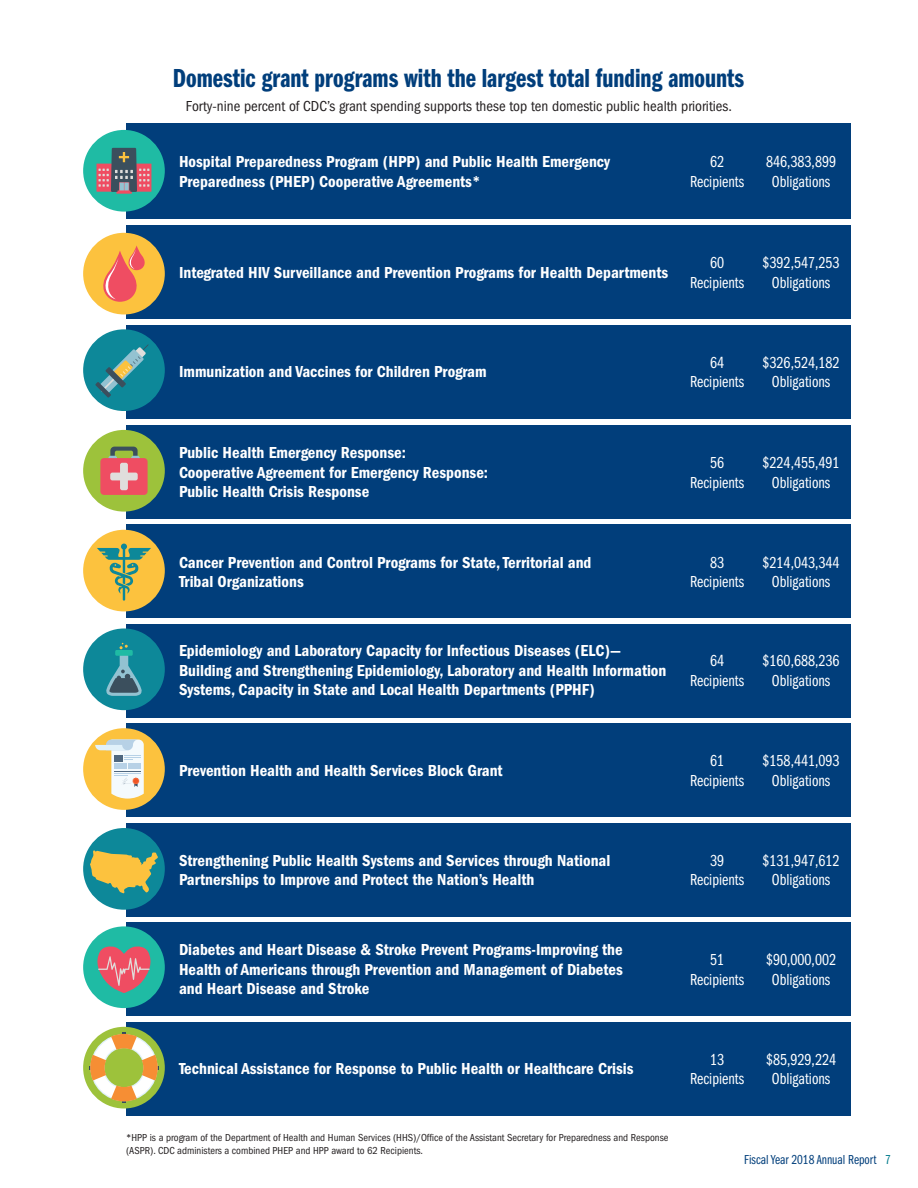
<style>
.page{position:relative;width:918px;height:1188px;background:#fff}
.page>*{position:absolute;margin:0;border:0;box-sizing:border-box;transform-origin:0 0}
.t1{font:27px "ITC Franklin Gothic Std Dm Cp";color:#013e7b}
.table_infographic{font:16.5px/19.5px "ITC Franklin Gothic Std Dm Cd";color:#fff}
.table_text{font:16.5px/19.5px "ITC Franklin Gothic Std Bk Cp";color:#fff;text-align:center}
.t2{font:condensed 15px "ITC Franklin Gothic Std";color:#231f20}
.t3{font:13.5px "ITC Franklin Gothic Std Bk Cp";color:#013e7b}
.Footnote_text{font:condensed 10.5px/12.6px "ITC Franklin Gothic Std";color:#231f20}
.s1{color:#007b8c}
</style>
<div class="page">
<div style="left:126px;top:123px;width:724px;height:96px;background:#013e7b"></div>
<div style="left:126px;top:226px;width:724px;height:93px;background:#013e7b"></div>
<div style="left:126px;top:325px;width:724px;height:94px;background:#013e7b"></div>
<div style="left:126px;top:425px;width:724px;height:93px;background:#013e7b"></div>
<div style="left:126px;top:524px;width:724px;height:94px;background:#013e7b"></div>
<div style="left:126px;top:624px;width:724px;height:93px;background:#013e7b"></div>
<div style="left:126px;top:723px;width:724px;height:94px;background:#013e7b"></div>
<div style="left:126px;top:823px;width:724px;height:93px;background:#013e7b"></div>
<div style="left:126px;top:923px;width:724px;height:93px;background:#013e7b"></div>
<div style="left:126px;top:1022px;width:724px;height:94px;background:#013e7b"></div>
<div style="left:83px;top:130px;width:82px;height:82px;background:#1fbba4;border-radius:50%"></div>
<svg style="left:135px;top:164px;width:16px;height:28px"></svg>
<svg style="left:96px;top:164px;width:17px;height:28px"></svg>
<svg style="left:99px;top:148px;width:50px;height:46px"></svg>
<div style="left:83px;top:329px;width:82px;height:82px;background:#0d8899;border-radius:50%"></div>
<svg style="left:95px;top:344px;width:54px;height:54px"></svg>
<div style="left:83px;top:628px;width:82px;height:82px;background:#0d8899;border-radius:50%"></div>
<div style="left:115px;top:650px;width:18px;height:6px;background:#1fbba4"></div>
<svg style="left:106px;top:655px;width:36px;height:41px"></svg>
<svg style="left:120px;top:643px;width:8px;height:6px"></svg>
<div style="left:83px;top:1027px;width:82px;height:81px;background:#9dc23b;border-radius:50%"></div>
<svg style="left:89px;top:1033px;width:70px;height:70px"></svg>
<div style="left:83px;top:233px;width:82px;height:81px;background:#fcc23e;border-radius:50%"></div>
<svg style="left:103px;top:245px;width:42px;height:57px"></svg>
<div style="left:83px;top:530px;width:82px;height:81px;background:#fcc23e;border-radius:50%"></div>
<svg style="left:97px;top:544px;width:54px;height:57px"></svg>
<div style="left:83px;top:430px;width:82px;height:82px;background:#9dc23b;border-radius:50%"></div>
<svg style="left:109px;top:447px;width:31px;height:11px"></svg>
<div style="left:100px;top:458px;width:48px;height:37px;background:#ef4d62;border-radius:4px"></div>
<div style="left:110px;top:473px;width:28px;height:7px;background:#e0dedc;border-radius:2px"></div>
<div style="left:120px;top:463px;width:8px;height:27px;background:#e0dedc;border-radius:2px"></div>
<div style="left:83px;top:926px;width:82px;height:82px;background:#1fbba4;border-radius:50%"></div>
<svg style="left:97px;top:946px;width:54px;height:47px"></svg>
<div style="left:83px;top:728px;width:82px;height:82px;background:#fcc23e;border-radius:50%"></div>
<svg style="left:95px;top:740px;width:49px;height:59px"></svg>
<div style="left:83px;top:828px;width:82px;height:82px;background:#0d8899;border-radius:50%"></div>
<svg style="left:90px;top:850px;width:68px;height:43px"></svg>
<h2 class="t1" style="left:173px;top:63px;width:573px">Domestic grant programs with the largest total funding amounts</h2>
<p class="t2" style="left:186px;top:98px;width:548px">Forty-nine percent of CDC’s grant spending supports these top ten domestic public health priorities.</p>
<p class="table_infographic" style="left:179px;top:152px;width:433px">Hospital Preparedness Program (HPP) and Public Health Emergency<br>Preparedness (PHEP) Cooperative Agreements*</p>
<p class="table_text" style="left:690px;top:152px;width:55px">62<br>Recipients</p>
<p class="table_text" style="left:766px;top:152px;width:71px">846,383,899<br>Obligations</p>
<p class="table_infographic" style="left:179px;top:263px;width:491px">Integrated HIV Surveillance and Prevention Programs for Health Departments</p>
<p class="table_text" style="left:690px;top:253px;width:55px">60<br>Recipients</p>
<p class="table_text" style="left:763px;top:253px;width:79px">$392,547,253<br>Obligations</p>
<p class="table_infographic" style="left:179px;top:362px;width:309px">Immunization and Vaccines for Children Program</p>
<p class="table_text" style="left:690px;top:353px;width:55px">64<br>Recipients</p>
<p class="table_text" style="left:763px;top:353px;width:79px">$326,524,182<br>Obligations</p>
<p class="table_infographic" style="left:179px;top:443px;width:311px">Public Health Emergency Response:<br>Cooperative Agreement for Emergency Response:<br>Public Health Crisis Response</p>
<p class="table_text" style="left:690px;top:453px;width:55px">56<br>Recipients</p>
<p class="table_text" style="left:763px;top:453px;width:79px">$224,455,491<br>Obligations</p>
<p class="table_infographic" style="left:179px;top:552px;width:414px">Cancer Prevention and Control Programs for State, Territorial and<br>Tribal Organizations</p>
<p class="table_text" style="left:690px;top:553px;width:55px">83<br>Recipients</p>
<p class="table_text" style="left:763px;top:553px;width:79px">$214,043,344<br>Obligations</p>
<p class="table_infographic" style="left:179px;top:641px;width:489px">Epidemiology and Laboratory Capacity for Infectious Diseases (ELC)—<br>Building and Strengthening Epidemiology, Laboratory and Health Information<br>Systems, Capacity in State and Local Health Departments (PPHF)</p>
<p class="table_text" style="left:690px;top:651px;width:55px">64<br>Recipients</p>
<p class="table_text" style="left:763px;top:651px;width:79px">$160,688,236<br>Obligations</p>
<p class="table_infographic" style="left:179px;top:761px;width:325px">Prevention Health and Health Services Block Grant</p>
<p class="table_text" style="left:690px;top:751px;width:55px">61<br>Recipients</p>
<p class="table_text" style="left:763px;top:751px;width:79px">$158,441,093<br>Obligations</p>
<p class="table_infographic" style="left:179px;top:851px;width:433px">Strengthening Public Health Systems and Services through National<br>Partnerships to Improve and Protect the Nation’s Health</p>
<p class="table_text" style="left:690px;top:851px;width:55px">39<br>Recipients</p>
<p class="table_text" style="left:763px;top:851px;width:79px">$131,947,612<br>Obligations</p>
<p class="table_infographic" style="left:179px;top:940px;width:445px;text-align:justify">Diabetes and Heart Disease &amp; Stroke Prevent Programs-Improving the Health of Americans through Prevention and Management of Diabetes and Heart Disease and Stroke</p>
<p class="table_text" style="left:690px;top:950px;width:55px">51<br>Recipients</p>
<p class="table_text" style="left:766px;top:950px;width:71px">$90,000,002<br>Obligations</p>
<p class="table_infographic" style="left:179px;top:1059px;width:456px">Technical Assistance for Response to Public Health or Healthcare Crisis</p>
<p class="table_text" style="left:690px;top:1050px;width:55px">13<br>Recipients</p>
<p class="table_text" style="left:766px;top:1050px;width:71px">$85,929,224<br>Obligations</p>
<p class="Footnote_text" style="left:126px;top:1132px;width:544px">*HPP is a program of the Department of Health and Human Services (HHS)/Office of the Assistant Secretary for Preparedness and Response (ASPR). CDC administers a combined PHEP and HPP award to 62 Recipients.</p>
<p class="t3" style="left:744px;top:1153px;width:148px">Fiscal Year 2018 Annual Report <span class="s1">7</span></p>
</div>
